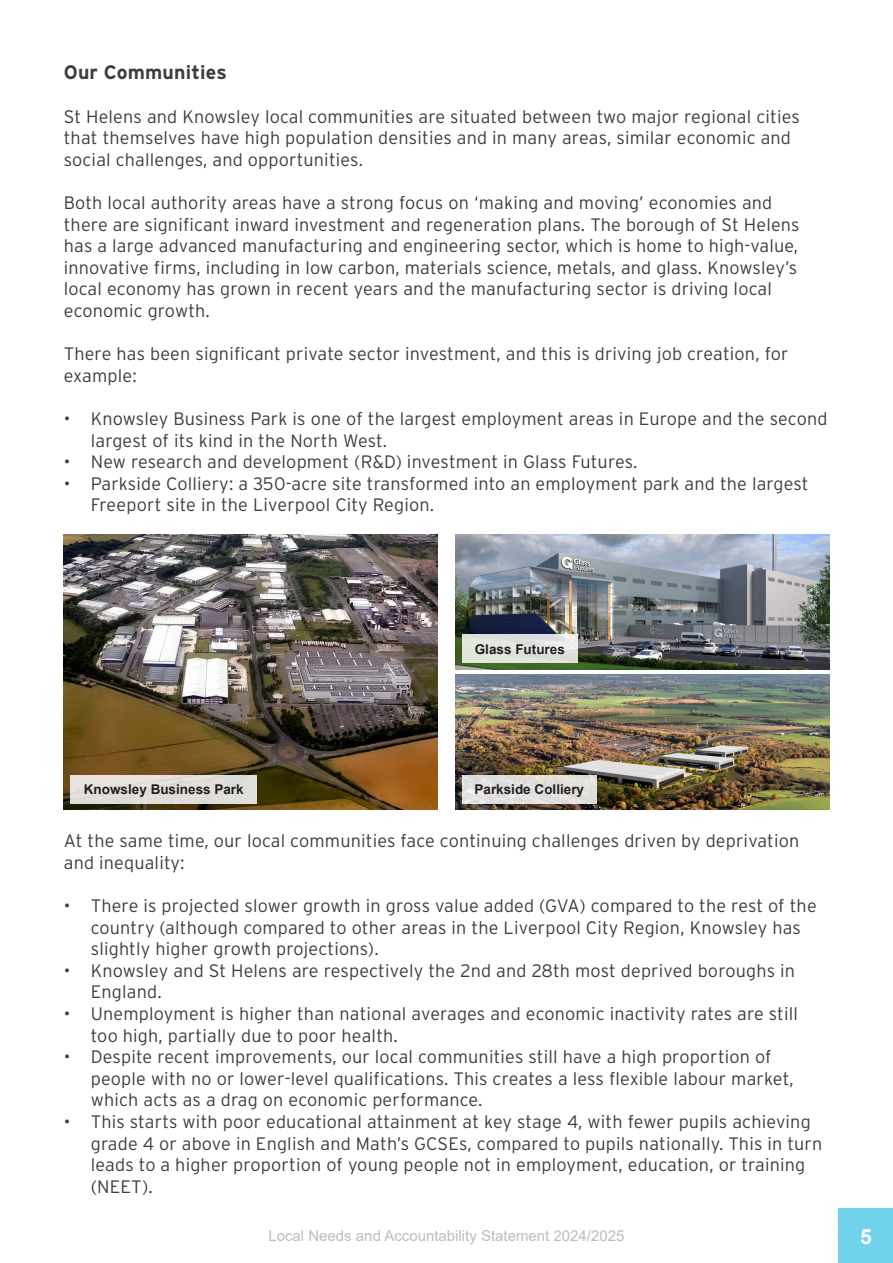
<style>
.page{position:relative;width:893px;height:1263px;background:#fff}
.page>*{position:absolute;margin:0;border:0;box-sizing:border-box;transform-origin:0 0}
.t1{font:700 21px "Arial";color:#fff}
.t2{font:700 19.5px "Interstate";letter-spacing:.01em;color:#3e3e3f}
.t3{font:300 18px/21.6px "Interstate";letter-spacing:.01em;color:#3e3e3f}
.t4{font:15px "Arial";color:#bcbdc0}
.t5{font:700 13.5px "Arial";color:#231f20}
</style>
<div class="page">
<div style="left:839px;top:1209px;width:54px;height:54px;background:#71d2ec"></div>
<img style="left:64px;top:534px;width:373px;height:276px">
<img style="left:455px;top:534px;width:374px;height:135px">
<img style="left:455px;top:675px;width:374px;height:135px">
<svg style="left:462px;top:634px;width:116px;height:29px;background:#e2e5e0"></svg>
<svg style="left:462px;top:775px;width:135px;height:28px;background:#e1e0dd"></svg>
<div style="left:70px;top:775px;width:187px;height:28px;background:#e1dfd9"></div>
<p class="t2" style="left:64px;top:62px;width:165px">Our Communities</p>
<p class="t3" style="left:64px;top:105px;width:738px">St Helens and Knowsley local communities are situated between two major regional cities that themselves have high population densities and in many areas, similar economic and social challenges, and opportunities.</p>
<p class="t3" style="left:64px;top:192px;width:737px">Both local authority areas have a strong focus on ‘making and moving’ economies and there are significant inward investment and regeneration plans. The borough of St Helens has a large advanced manufacturing and engineering sector, which is home to high-value, innovative firms, including in low carbon, materials science, metals, and glass. Knowsley’s local economy has grown in recent years and the manufacturing sector is driving local economic growth.</p>
<p class="t3" style="left:64px;top:343px;width:726px">There has been significant private sector investment, and this is driving job creation, for example:</p>
<p class="t3" style="left:91px;top:408px;width:738px;text-indent:-27px">• Knowsley Business Park is one of the largest employment areas in Europe and the second largest of its kind in the North West.</p>
<p class="t3" style="left:64px;top:451px;width:575px">• New research and development (R&amp;D) investment in Glass Futures.</p>
<p class="t3" style="left:91px;top:472px;width:719px;text-indent:-27px">• Parkside Colliery: a 350-acre site transformed into an employment park and the largest<br>Freeport site in the Liverpool City Region.</p>
<p class="t5" style="left:475px;top:639px;width:92px">Glass Futures</p>
<p class="t5" style="left:84px;top:780px;width:161px">Knowsley Business Park</p>
<p class="t5" style="left:475px;top:780px;width:111px">Parkside Colliery</p>
<p class="t3" style="left:64px;top:830px;width:737px">At the same time, our local communities face continuing challenges driven by deprivation and inequality:</p>
<p class="t3" style="left:91px;top:895px;width:727px;text-indent:-27px">• There is projected slower growth in gross value added (GVA) compared to the rest of the country (although compared to other areas in the Liverpool City Region, Knowsley has slightly higher growth projections).</p>
<p class="t3" style="left:91px;top:959px;width:706px;text-indent:-27px">• Knowsley and St Helens are respectively the 2nd and 28th most deprived boroughs in<br>England.</p>
<p class="t3" style="left:91px;top:1003px;width:709px;text-indent:-27px">• Unemployment is higher than national averages and economic inactivity rates are still too high, partially due to poor health.</p>
<p class="t3" style="left:91px;top:1046px;width:704px;text-indent:-27px">• Despite recent improvements, our local communities still have a high proportion of people with no or lower-level qualifications. This creates a less flexible labour market, which acts as a drag on economic performance.</p>
<p class="t3" style="left:91px;top:1111px;width:733px;text-indent:-27px">• This starts with poor educational attainment at key stage 4, with fewer pupils achieving grade 4 or above in English and Math’s GCSEs, compared to pupils nationally. This in turn leads to a higher proportion of young people not in employment, education, or training (NEET).</p>
<p class="t4" style="left:268px;top:1226px;width:358px">Local Needs and Accountability Statement 2024/2025</p>
<p class="t1" style="left:860px;top:1221px;width:13px">5</p>
</div>
